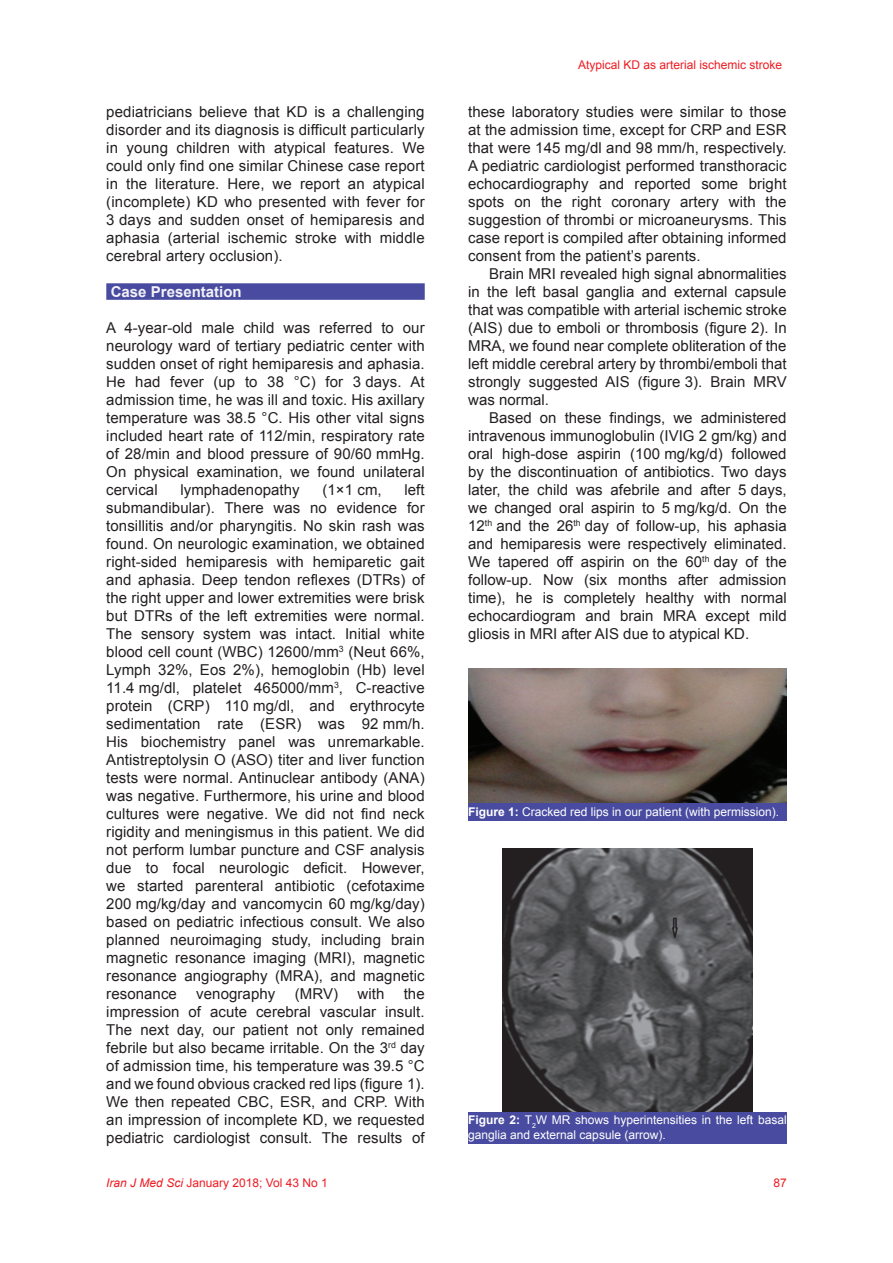
<style>
.page{position:relative;width:893px;height:1263px;background:#fff}
.page>*{position:absolute;margin:0;border:0;box-sizing:border-box;transform-origin:0 0}
.t1{font:15px/18px "Arial";letter-spacing:.005em;color:#231f20;text-align:justify}
.t2{font:700 15px "Arial";color:#f2f2f8}
.t3{font:12px/14.4px "Arial";color:#fff}
.t4{font:12px "Arial";color:#ee1d23}
.s1{font-weight:700}
.s2{font-style:italic}
</style>
<div class="page">
<div style="left:106px;top:283px;width:319px;height:17px;background:#484b9f"></div>
<img style="left:469px;top:668px;width:318px;height:136px">
<div style="left:468px;top:804px;width:319px;height:17px;background:#484b9f"></div>
<img style="left:502px;top:848px;width:251px;height:264px">
<div style="left:468px;top:1112px;width:319px;height:31px;background:#484b9f"></div>
<p class="t1" style="left:106px;top:103px;width:320px">pediatricians believe that KD is a challenging disorder and its diagnosis is difficult particularly in young children with atypical features. We could only find one similar Chinese case report in the literature. Here, we report an atypical (incomplete) KD who presented with fever for 3 days and sudden onset of hemiparesis and aphasia (arterial ischemic stroke with middle cerebral artery occlusion).</p>
<p class="t2" style="left:111px;top:281px;width:132px">Case Presentation</p>
<p class="t1" style="left:106px;top:319px;width:320px">A 4-year-old male child was referred to our neurology ward of tertiary pediatric center with sudden onset of right hemiparesis and aphasia.<br>He had fever (up to 38 °C) for 3 days. At admission time, he was ill and toxic. His axillary temperature was 38.5 °C. His other vital signs included heart rate of 112/min, respiratory rate of 28/min and blood pressure of 90/60 mmHg.<br>On physical examination, we found unilateral cervical</p>
<p class="t1" style="left:106px;top:481px;width:320px;text-indent:298px">left submandibular). There was no evidence for tonsillitis and/or pharyngitis. No skin rash was found. On neurologic examination, we obtained right-sided hemiparesis with hemiparetic gait and aphasia. Deep tendon reflexes (DTRs) of the right upper and lower extremities were brisk but DTRs of the left extremities were normal.<br>The sensory system was intact. Initial white blood cell count (WBC) 12600/mm<sup>3</sup> (Neut 66%, Lymph 32%, Eos 2%), hemoglobin (Hb) level 11.4 mg/dl, platelet 465000/mm<sup>3</sup>, C-reactive protein (CRP) 110 mg/dl, and erythrocyte sedimentation rate (ESR) was 92 mm/h.<br>His biochemistry panel was unremarkable.<br>Antistreptolysin O (ASO) titer and liver function tests were normal. Antinuclear antibody (ANA) was negative. Furthermore, his urine and blood cultures were negative. We did not find neck rigidity and meningismus in this patient. We did not perform lumbar puncture and CSF analysis due to focal neurologic deficit. However, we started parenteral antibiotic (cefotaxime 200 mg/kg/day and vancomycin 60 mg/kg/day) based on pediatric infectious consult. We also planned neuroimaging study, including brain magnetic resonance imaging (MRI), magnetic resonance angiography (MRA), and magnetic resonance</p>
<p class="t1" style="left:180px;top:481px;width:121px">lymphadenopathy</p>
<p class="t1" style="left:322px;top:481px;width:61px">(1×1 cm,</p>
<p class="t1" style="left:196px;top:985px;width:81px">venography</p>
<p class="t1" style="left:295px;top:985px;width:45px">(MRV)</p>
<p class="t1" style="left:357px;top:985px;width:28px">with</p>
<p class="t1" style="left:106px;top:985px;width:320px;text-indent:297px">the impression of acute cerebral vascular insult.<br>The next day, our patient not only remained febrile but also became irritable. On the 3<sup>rd</sup> day of admission time, his temperature was 39.5 °C and we found obvious cracked red lips (figure 1).<br>We then repeated CBC, ESR, and CRP. With an impression of incomplete KD, we requested pediatric cardiologist consult. The results of</p>
<p class="t4" style="left:578px;top:57px;width:206px">Atypical KD as arterial ischemic stroke</p>
<p class="t1" style="left:468px;top:103px;width:320px">these laboratory studies were similar to those at the admission time, except for CRP and ESR that were 145 mg/dl and 98 mm/h, respectively.<br>A pediatric cardiologist performed transthoracic echocardiography and reported some bright spots on the right coronary artery with the suggestion of thrombi or microaneurysms. This case report is compiled after obtaining informed consent from the patient’s parents.</p>
<p class="t1" style="left:468px;top:265px;width:320px;text-indent:21px">Brain MRI revealed high signal abnormalities in the left basal ganglia and external capsule that was compatible with arterial ischemic stroke (AIS) due to emboli or thrombosis (figure 2). In MRA, we found near complete obliteration of the left middle cerebral artery by thrombi/emboli that strongly suggested AIS (figure 3). Brain MRV was normal.</p>
<p class="t1" style="left:468px;top:409px;width:320px;text-indent:21px">Based on these findings, we administered intravenous immunoglobulin (IVIG 2 gm/kg) and oral high-dose aspirin (100 mg/kg/d) followed by the discontinuation of antibiotics. Two days later, the child was afebrile and after 5 days, we changed oral aspirin to 5 mg/kg/d. On the 12<sup>th</sup> and the 26<sup>th</sup> day of follow-up, his aphasia and hemiparesis were respectively eliminated.<br>We tapered off aspirin on the 60<sup>th</sup> day of the follow-up. Now (six months after admission time), he is completely healthy with normal echocardiogram and brain MRA except mild gliosis in MRI after AIS due to atypical KD.</p>
<p class="t3" style="left:468px;top:805px;width:312px"><span class="s1">Figure 1:</span> Cracked red lips in our patient (with permission).</p>
<p class="t3" style="left:468px;top:1113px;width:320px"><span class="s1">Figure 2:</span> T<sub>2</sub>W MR shows hyperintensities in the left basal ganglia and external capsule (arrow).</p>
<p class="t4" style="left:106px;top:1174px;width:223px"><span class="s2">Iran J Med Sci</span> January 2018; Vol 43 No 1</p>
<p class="t4" style="left:773px;top:1174px;width:15px">87</p>
</div>
